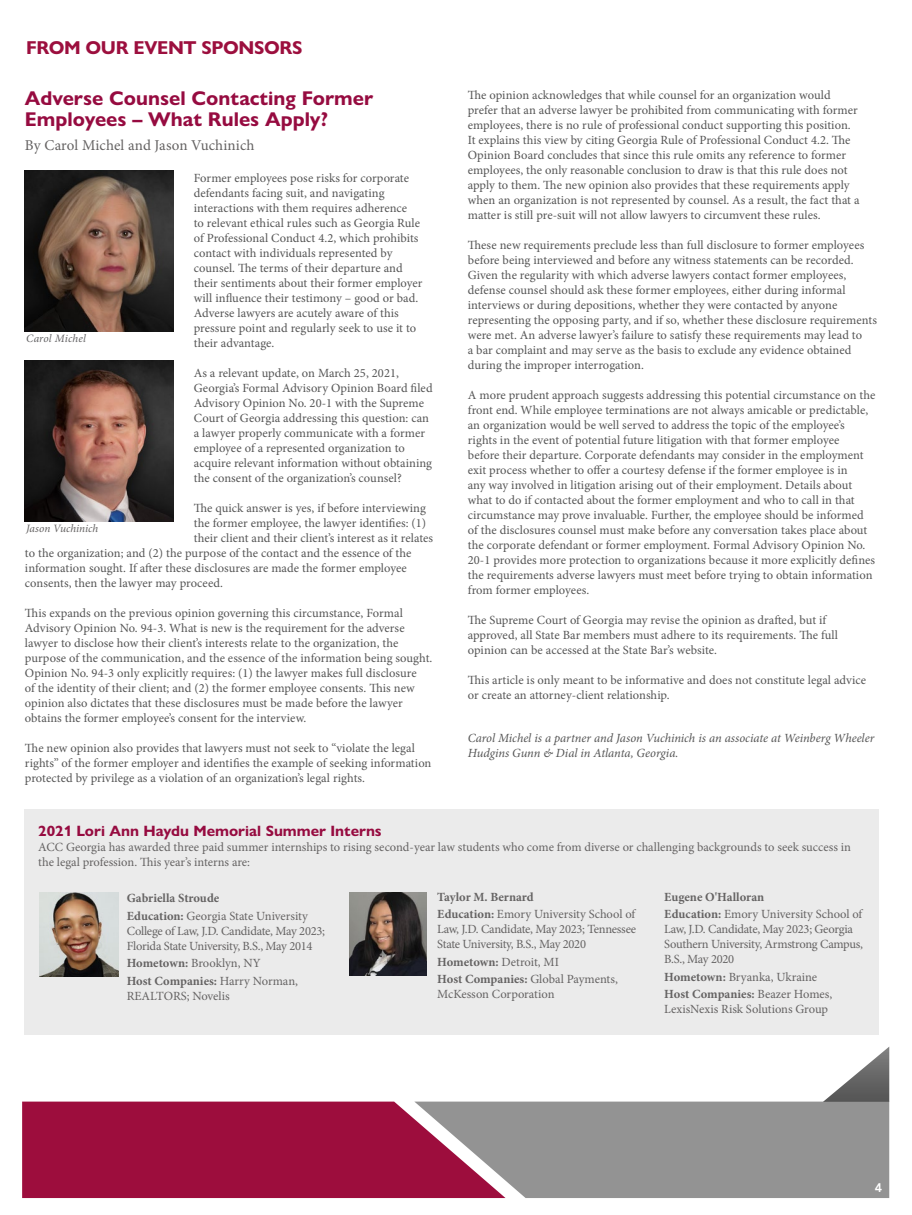
<style>
.page{position:relative;width:912px;height:1215px;background:#fff}
.page>*{position:absolute;margin:0;border:0;box-sizing:border-box;transform-origin:0 0}
.t1{font:700 20px/21.2px "Gill Sans Nova";color:#960b40}
.t2{font:700 18.75px "Gill Sans Nova";letter-spacing:-.02em;color:#9c0f3e}
.t3{font:700 15px "Gill Sans Nova";color:#960b40}
.t4{font:15px "Minion Pro";letter-spacing:.005em;color:#646262}
.t5{font:12.5px/15px "Minion Pro";letter-spacing:.005em;color:#555}
.t6{font:12.5px/15px "Minion Pro";letter-spacing:-.01em;color:#656363}
.t7{font:700 12.5px/17.5px "Minion Pro";color:#656363}
.t8{font:italic 12.5px/15px "Minion Pro";letter-spacing:-.005em;color:#555}
.t9{font:800 12.5px "Avenir";color:#fff}
.t10{font:italic 11.25px "Minion Pro";color:#646262}
.t11{font:italic 11.25px "Minion Pro";letter-spacing:.015em;color:#626163}
.s1{font-weight:400}
.s2{font-weight:700}
</style>
<div class="page">
<div style="left:24px;top:810px;width:854px;height:225px;background:#ebebeb"></div>
<div style="left:22px;top:1102px;width:392px;height:96px;background:#9d0d3d"></div>
<svg style="left:414px;top:1102px;width:475px;height:96px;background:#978c90"></svg>
<img style="left:822px;top:1047px;width:67px;height:55px">
<img style="left:25px;top:360px;width:148px;height:161px">
<img style="left:25px;top:170px;width:148px;height:161px">
<img style="left:40px;top:893px;width:78px;height:84px">
<img style="left:349px;top:892px;width:77px;height:84px">
<h2 class="t2" style="left:26px;top:36px;width:278px">FROM OUR EVENT SPONSORS</h2>
<h1 class="t1" style="left:25px;top:87px;width:350px">Adverse Counsel Contacting Former<br>Employees – What Rules Apply?</h1>
<p class="t4" style="left:25px;top:135px;width:231px">By Carol Michel and Jason Vuchinich</p>
<p class="t5" style="left:194px;top:171px;width:230px">Former employees pose risks for corporate defendants facing suit, and navigating interactions with them requires adherence<br>to relevant ethical rules such as Georgia Rule of Professional Conduct 4.2, which prohibits contact with individuals represented by counsel. The terms of their departure and their sentiments about their former employer will influence their testimony – good or bad.<br>Adverse lawyers are acutely aware of this pressure point and regularly seek to use it to their advantage.</p>
<p class="t5" style="left:194px;top:366px;width:240px">As a relevant update, on March 25, 2021, Georgia’s Formal Advisory Opinion Board filed Advisory Opinion No. 20-1 with the Supreme Court of Georgia addressing this question: can a lawyer properly communicate with a former employee of a represented organization to acquire relevant information without obtaining the consent of the organization’s counsel?</p>
<p class="t5" style="left:194px;top:501px;width:233px">The quick answer is yes, if before interviewing</p>
<p class="t5" style="left:194px;top:516px;width:234px">the former employee, the lawyer identifies: (1)</p>
<p class="t5" style="left:194px;top:531px;width:241px">their client and their client’s interest as it relates</p>
<p class="t5" style="left:25px;top:546px;width:388px">to the organization; and (2) the purpose of the contact and the essence of the</p>
<p class="t5" style="left:25px;top:561px;width:383px">information sought. If after these disclosures are made the former employee</p>
<p class="t5" style="left:25px;top:576px;width:199px">consents, then the lawyer may proceed.</p>
<p class="t5" style="left:25px;top:606px;width:409px">This expands on the previous opinion governing this circumstance, Formal Advisory Opinion No. 94-3. What is new is the requirement for the adverse lawyer to disclose how their client’s interests relate to the organization, the purpose of the communication, and the essence of the information being sought.<br>Opinion No. 94-3 only explicitly requires: (1) the lawyer makes full disclosure<br>of the identity of their client; and (2) the former employee consents. This new opinion also dictates that these disclosures must be made before the lawyer obtains the former employee’s consent for the interview.</p>
<p class="t5" style="left:25px;top:741px;width:408px">The new opinion also provides that lawyers must not seek to “violate the legal rights” of the former employer and identifies the example of seeking information protected by privilege as a violation of an organization’s legal rights.</p>
<p class="t11" style="left:26px;top:331px;width:61px">Carol Michel</p>
<p class="t10" style="left:26px;top:521px;width:74px">Jason Vuchinich</p>
<p class="t5" style="left:467px;top:88px;width:393px">The opinion acknowledges that while counsel for an organization would prefer that an adverse lawyer be prohibited from communicating with former employees, there is no rule of professional conduct supporting this position.<br>It explains this view by citing Georgia Rule of Professional Conduct 4.2. The Opinion Board concludes that since this rule omits any reference to former employees, the only reasonable conclusion to draw is that this rule does not apply to them. The new opinion also provides that these requirements apply when an organization is not represented by counsel. As a result, the fact that a matter is still pre-suit will not allow lawyers to circumvent these rules.</p>
<p class="t5" style="left:467px;top:238px;width:410px">These new requirements preclude less than full disclosure to former employees before being interviewed and before any witness statements can be recorded.<br>Given the regularity with which adverse lawyers contact former employees, defense counsel should ask these former employees, either during informal interviews or during depositions, whether they were contacted by anyone representing the opposing party, and if so, whether these disclosure requirements were met. An adverse lawyer’s failure to satisfy these requirements may lead to<br>a bar complaint and may serve as the basis to exclude any evidence obtained during the improper interrogation.</p>
<p class="t5" style="left:467px;top:388px;width:409px">A more prudent approach suggests addressing this potential circumstance on the front end. While employee terminations are not always amicable or predictable, an organization would be well served to address the topic of the employee’s rights in the event of potential future litigation with that former employee<br>before their departure. Corporate defendants may consider in the employment exit process whether to offer a courtesy defense if the former employee is in<br>any way involved in litigation arising out of their employment. Details about what to do if contacted about the former employment and who to call in that circumstance may prove invaluable. Further, the employee should be informed of the disclosures counsel must make before any conversation takes place about the corporate defendant or former employment. Formal Advisory Opinion No.<br>20-1 provides more protection to organizations because it more explicitly defines the requirements adverse lawyers must meet before trying to obtain information from former employees.</p>
<p class="t5" style="left:467px;top:613px;width:371px">The Supreme Court of Georgia may revise the opinion as drafted, but if approved, all State Bar members must adhere to its requirements. The full opinion can be accessed at the State Bar’s website.</p>
<p class="t5" style="left:467px;top:673px;width:400px">This article is only meant to be informative and does not constitute legal advice or create an attorney-client relationship.</p>
<p class="t8" style="left:467px;top:730px;width:408px">Carol Michel is a partner and Jason Vuchinich is an associate at Weinberg Wheeler<br>Hudgins Gunn &amp; Dial in Atlanta, Georgia.</p>
<p class="t3" style="left:38px;top:822px;width:345px">2021 Lori Ann Haydu Memorial Summer Interns</p>
<p class="t6" style="left:38px;top:840px;width:814px">ACC Georgia has awarded three paid summer internships to rising second-year law students who come from diverse or challenging backgrounds to seek success in the legal profession. This year’s interns are:</p>
<p class="t7" style="left:127px;top:890px;width:182px">Gabriella Stroude<br>Education: <span class="s1">Georgia State University</span></p>
<p class="t6" style="left:127px;top:924px;width:200px">College of Law, J.D. Candidate, May 2023;<br>Florida State University, B.S., May 2014</p>
<p class="t7" style="left:127px;top:955px;width:173px">Hometown: <span class="s1">Brooklyn, NY<br></span>Host Companies: <span class="s1">Harry Norman,</span></p>
<p class="t6" style="left:127px;top:989px;width:104px">REALTORS; Novelis</p>
<p class="t7" style="left:437px;top:888px;width:199px">Taylor M. Bernard<br>Education: <span class="s1">Emory University School of</span></p>
<p class="t6" style="left:437px;top:922px;width:200px">Law, J.D. Candidate, May 2023; Tennessee<br>State University, B.S., May 2020</p>
<p class="t6" style="left:437px;top:953px;width:182px;line-height:17.5px"><span class="s2">Hometown:</span> Detroit, MI<br><span class="s2">Host Companies:</span> Global Payments,</p>
<p class="t6" style="left:437px;top:987px;width:119px">McKesson Corporation</p>
<p class="t7" style="left:664px;top:888px;width:199px">Eugene O'Halloran<br>Education: <span class="s1">Emory University School of</span></p>
<p class="t6" style="left:664px;top:922px;width:200px">Law, J.D. Candidate, May 2023; Georgia<br>Southern University, Armstrong Campus,<br>B.S., May 2020</p>
<p class="t6" style="left:664px;top:968px;width:169px;line-height:17.5px"><span class="s2">Hometown:</span> Bryanka, Ukraine<br><span class="s2">Host Companies:</span> Beazer Homes,</p>
<p class="t6" style="left:664px;top:1002px;width:165px">LexisNexis Risk Solutions Group</p>
<p class="t9" style="left:874px;top:1177px;width:9px">4</p>
</div>
